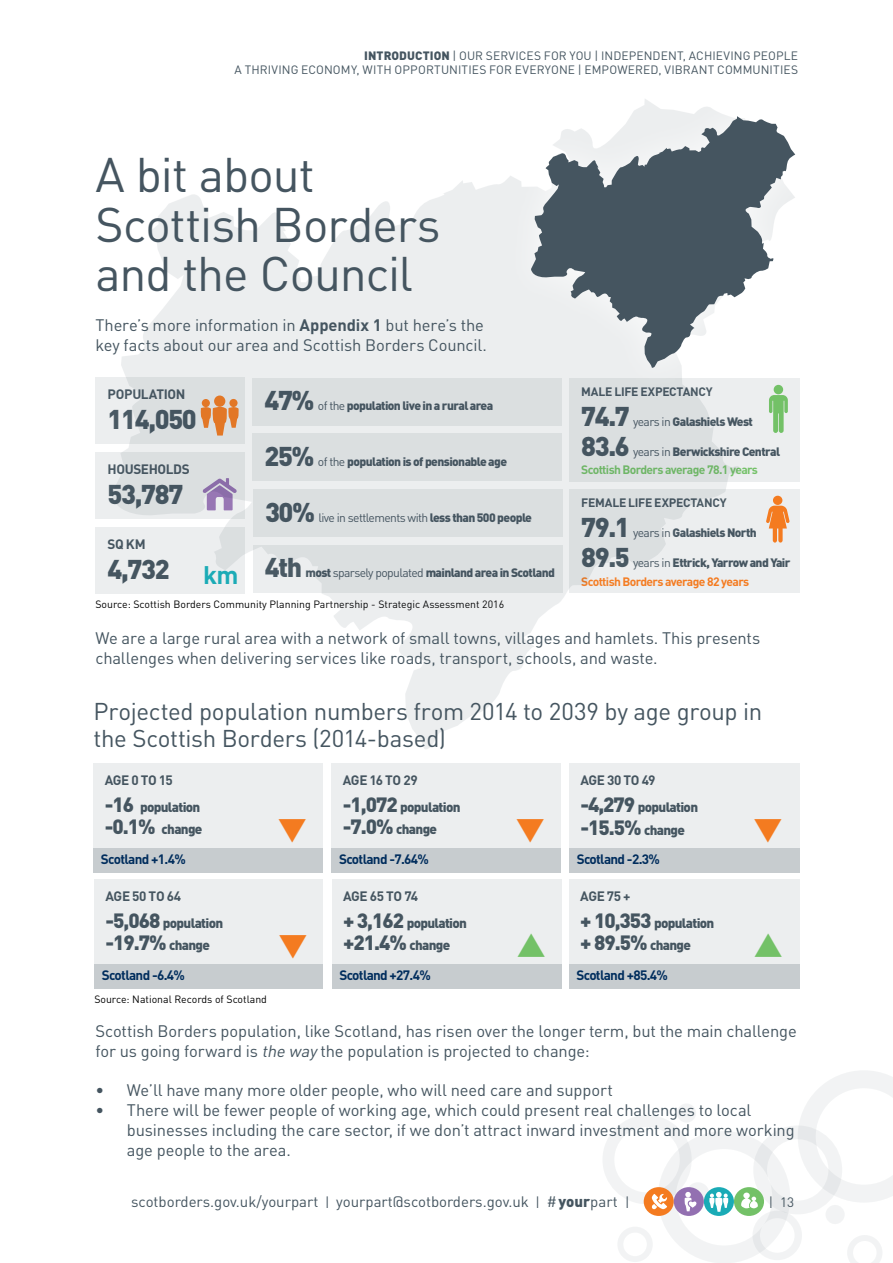
<style>
.page{position:relative;width:893px;height:1263px;background:#fff}
.page>*{position:absolute;margin:0;border:0;box-sizing:border-box;transform-origin:0 0}
.t1{font:48px/49.5px "DIN";letter-spacing:-.02em;color:#455560}
.t2{font:900 26.85px "DIN";letter-spacing:-.05em;color:#455560}
.t3{font:24px/27px "DIN";letter-spacing:-.015em;color:#455560}
.t4{font:900 20.4px "DIN";letter-spacing:-.05em;color:#455560}
.t5{font:16.5px/19.8px "DIN";letter-spacing:-.01em;color:#455560}
.t6{font:15px "DIN";color:#455560}
.t7{font:900 13.5px/27.2px "DIN";letter-spacing:-.05em;color:#455560}
.t8{font:700 13.5px "DIN";letter-spacing:-.05em;color:#002d5d}
.t9{font:700 13.5px "DIN";letter-spacing:-.03em;color:#455560}
.t10{font:13.5px "DIN";color:#455560}
.t11{font:900 12.15px "DIN";letter-spacing:-.05em;color:#455560}
.t12{font:700 12.15px/18.8px "DIN";letter-spacing:-.05em;color:#73c167}
.t13{font:700 12.15px/18.8px "DIN";letter-spacing:-.05em;color:#f47b20}
.t14{font:12.15px "DIN";letter-spacing:-.05em;color:#455560}
.t15{font:700 12.15px "DIN";letter-spacing:-.02em;color:#455560}
.t16{font:12px/14.4px "DIN";letter-spacing:.01em;color:#455560;text-align:right}
.t17{font:10.5px "DIN";color:#000}
.s1{font-weight:900}
.s2{font-weight:700}
.s3{font-size:26.85px}
.s4{font-weight:400}
.s5{font-weight:900;font-size:26.85px}
.s6{font-weight:900;font-size:26.85px;color:#455560}
.s7{font-weight:400;color:#455560}
.s8{font-weight:900;color:#455560}
.s9{font-size:20.4px}
.s10{font-size:13.5px}
.s11{font-style:italic}
</style>
<div class="page">
<div style="left:658px;top:1131px;width:132px;height:132px;border:18px solid #455560;border-radius:50%"></div>
<div style="left:753px;top:1125px;width:89px;height:89px;border:14px solid #455560;border-radius:50%"></div>
<div style="left:602px;top:1115px;width:90px;height:89px;border:12px solid #455560;border-radius:50%"></div>
<svg style="left:798px;top:1071px;width:95px;height:131px"></svg>
<div style="left:752px;top:1210px;width:50px;height:50px;border:8px solid #455560;border-radius:50%"></div>
<div style="left:617px;top:1226px;width:36px;height:36px;border:6px solid #455560;border-radius:50%"></div>
<div style="left:686px;top:1182px;width:23px;height:23px;background:#f2f3f4;border-radius:50%"></div>
<svg style="left:847px;top:1235px;width:35px;height:28px"></svg>
<div style="left:825px;top:1205px;width:20px;height:19px;background:#f2f3f4;border-radius:50%"></div>
<div style="left:677px;top:1103px;width:19px;height:20px;background:#f2f3f4;border-radius:50%"></div>
<div style="left:704px;top:1187px;width:30px;height:29px;background:#1aabb6;border-radius:50%"></div>
<svg style="left:709px;top:1192px;width:19px;height:20px"></svg>
<div style="left:734px;top:1187px;width:30px;height:29px;background:#73c167;border-radius:50%"></div>
<svg style="left:741px;top:1192px;width:17px;height:16px"></svg>
<div style="left:644px;top:1187px;width:30px;height:29px;background:#f47b20;border-radius:50%"></div>
<svg style="left:652px;top:1194px;width:15px;height:15px"></svg>
<div style="left:674px;top:1187px;width:30px;height:29px;background:#9370b1;border-radius:50%"></div>
<svg style="left:684px;top:1192px;width:13px;height:19px"></svg>
<div style="left:94px;top:764px;width:229px;height:103px;background:#eceeef"></div>
<div style="left:332px;top:764px;width:229px;height:103px;background:#eceeef"></div>
<div style="left:569px;top:764px;width:231px;height:103px;background:#eceeef"></div>
<div style="left:94px;top:879px;width:229px;height:104px;background:#eceeef"></div>
<div style="left:332px;top:879px;width:229px;height:104px;background:#eceeef"></div>
<div style="left:569px;top:879px;width:231px;height:104px;background:#eceeef"></div>
<div style="left:36px;top:26px;width:831px;height:795px;background:#fff;opacity:.75"></div>
<svg style="left:111px;top:98px;width:684px;height:655px"></svg>
<div style="left:502px;top:88px;width:321px;height:308px;background:#fff;opacity:.75"></div>
<svg style="left:531px;top:116px;width:264px;height:253px;fill:#455560"></svg>
<div style="left:94px;top:848px;width:229px;height:24px;background:#c7cccf"></div>
<div style="left:332px;top:848px;width:229px;height:24px;background:#c7cccf"></div>
<div style="left:569px;top:848px;width:230px;height:24px;background:#c7cccf"></div>
<div style="left:94px;top:964px;width:229px;height:24px;background:#c7cccf"></div>
<div style="left:332px;top:964px;width:229px;height:24px;background:#c7cccf"></div>
<div style="left:569px;top:964px;width:231px;height:24px;background:#c7cccf"></div>
<svg style="left:279px;top:819px;width:27px;height:2px"></svg>
<svg style="left:517px;top:819px;width:27px;height:2px"></svg>
<svg style="left:754px;top:819px;width:27px;height:2px"></svg>
<p class="t16" style="left:235px;top:48px;width:565px"><span class="s1">INTRODUCTION</span> | OUR SERVICES FOR YOU | INDEPENDENT, ACHIEVING PEOPLE<br>A THRIVING ECONOMY, WITH OPPORTUNITIES FOR EVERYONE | EMPOWERED, VIBRANT COMMUNITIES</p>
<h1 class="t1" style="left:95px;top:149px;width:347px">A bit about<br>Scottish Borders and the Council</h1>
<p class="t5" style="left:95px;top:315px;width:393px">There’s more information in <span class="s2">Appendix 1</span> but here’s the key facts about our area and Scottish Borders Council.</p>
<p class="t9" style="left:108px;top:385px;width:79px">POPULATION</p>
<h2 class="t2" style="left:108px;top:401px;width:91px">114,050</h2>
<p class="t9" style="left:108px;top:460px;width:84px">HOUSEHOLDS</p>
<h2 class="t2" style="left:108px;top:476px;width:77px">53,787</h2>
<p class="t9" style="left:108px;top:535px;width:40px">SQ KM</p>
<h2 class="t2" style="left:108px;top:551px;width:132px">4,732 <sub>km</sub></h2>
<p class="t11" style="left:264px;top:398px;width:230px"><span class="s3">47%</span> <span class="s4">of the</span> population live in a rural area</p>
<p class="t11" style="left:264px;top:453px;width:244px"><span class="s3">25%</span> <span class="s4">of the</span> population is of pensionable age</p>
<p class="t14" style="left:265px;top:510px;width:268px"><span class="s5">30%</span> live in settlements with <span class="s1">less than 500 people</span></p>
<p class="t11" style="left:265px;top:565px;width:292px"><span class="s3">4th</span> most <span class="s4">sparsely populated</span> mainland area in Scotland</p>
<p class="t17" style="left:95px;top:598px;width:410px">Source: Scottish Borders Community Planning Partnership - Strategic Assessment 2016</p>
<p class="t15" style="left:581px;top:384px;width:133px">MALE LIFE EXPECTANCY</p>
<p class="t11" style="left:581px;top:414px;width:173px"><span class="s3">74.7</span> <span class="s4">years in</span> Galashiels West</p>
<p class="t12" style="left:581px;top:441px;width:200px"><span class="s6">83.6</span> <span class="s7">years in</span> <span class="s8">Berwickshire Central<br></span>Scottish Borders average 78.1 years</p>
<p class="t15" style="left:581px;top:495px;width:147px">FEMALE LIFE EXPECTANCY</p>
<p class="t11" style="left:581px;top:525px;width:177px"><span class="s3">79.1</span> <span class="s4">years in</span> Galashiels North</p>
<p class="t13" style="left:581px;top:553px;width:211px"><span class="s6">89.5</span> <span class="s7">years in</span> <span class="s8">Ettrick, Yarrow and Yair<br></span>Scottish Borders average 82 years</p>
<p class="t5" style="left:95px;top:628px;width:667px">We are a large rural area with a network of small towns, villages and hamlets. This presents challenges when delivering services like roads, transport, schools, and waste.</p>
<h3 class="t3" style="left:94px;top:697px;width:670px">Projected population numbers from 2014 to 2039 by age group in the Scottish Borders (2014-based)</h3>
<p class="t7" style="left:105px;top:766px;width:97px"><span class="s2">AGE 0 TO 15 </span><span class="s9">-16</span> population</p>
<p class="t7" style="left:105px;top:815px;width:99px"><span class="s9">-0.1%</span> change</p>
<p class="t8" style="left:101px;top:850px;width:86px">Scotland +1.4%</p>
<p class="t7" style="left:105px;top:881px;width:119px"><span class="s2">AGE 50 TO 64 </span><span class="s9">-5,068</span> population</p>
<p class="t4" style="left:105px;top:929px;width:106px">-19.7% <span class="s10">change</span></p>
<p class="t7" style="left:343px;top:766px;width:119px"><span class="s2">AGE 16 TO 29 </span><span class="s9">-1,072</span> population</p>
<p class="t7" style="left:343px;top:815px;width:96px"><span class="s9">-7.0%</span> change</p>
<p class="t7" style="left:580px;top:766px;width:119px"><span class="s2">AGE 30 TO 49 </span><span class="s9">-4,279</span> population</p>
<p class="t4" style="left:580px;top:814px;width:106px">-15.5% <span class="s10">change</span></p>
<p class="t8" style="left:339px;top:850px;width:91px">Scotland -7.64%</p>
<p class="t8" style="left:577px;top:850px;width:85px">Scotland -2.3%</p>
<p class="t7" style="left:343px;top:881px;width:125px"><span class="s2">AGE 65 TO 74<br></span><span class="s9">+ 3,162</span> population</p>
<p class="t4" style="left:343px;top:929px;width:109px">+21.4% <span class="s10">change</span></p>
<p class="t7" style="left:580px;top:881px;width:136px"><span class="s2">AGE 75 +<br></span><span class="s9">+ 10,353</span> population</p>
<p class="t4" style="left:580px;top:929px;width:112px">+ 89.5% <span class="s10">change</span></p>
<p class="t8" style="left:102px;top:966px;width:85px">Scotland -6.4%</p>
<p class="t8" style="left:339px;top:966px;width:93px">Scotland +27.4%</p>
<p class="t8" style="left:576px;top:966px;width:93px">Scotland +85.4%</p>
<p class="t17" style="left:94px;top:993px;width:174px">Source: National Records of Scotland</p>
<p class="t5" style="left:95px;top:1021px;width:703px">Scottish Borders population, like Scotland, has risen over the longer term, but the main challenge for us going forward is <span class="s11">the way</span> the population is projected to change:</p>
<p class="t5" style="left:95px;top:1080px;width:519px">• We’ll have many more older people, who will need care and support</p>
<p class="t5" style="left:127px;top:1100px;width:669px;text-indent:-31px">• There will be fewer people of working age, which could present real challenges to local businesses including the care sector, if we don’t attract inward investment and more working age people to the area.</p>
<p class="t6" style="left:131px;top:1192px;width:500px">scotborders.gov.uk/yourpart <span class="s10">|</span> yourpart@scotborders.gov.uk <span class="s10">|</span> #<span class="s1">your</span>part <span class="s10">|</span></p>
<p class="t10" style="left:769px;top:1193px;width:27px">| 13</p>
</div>
